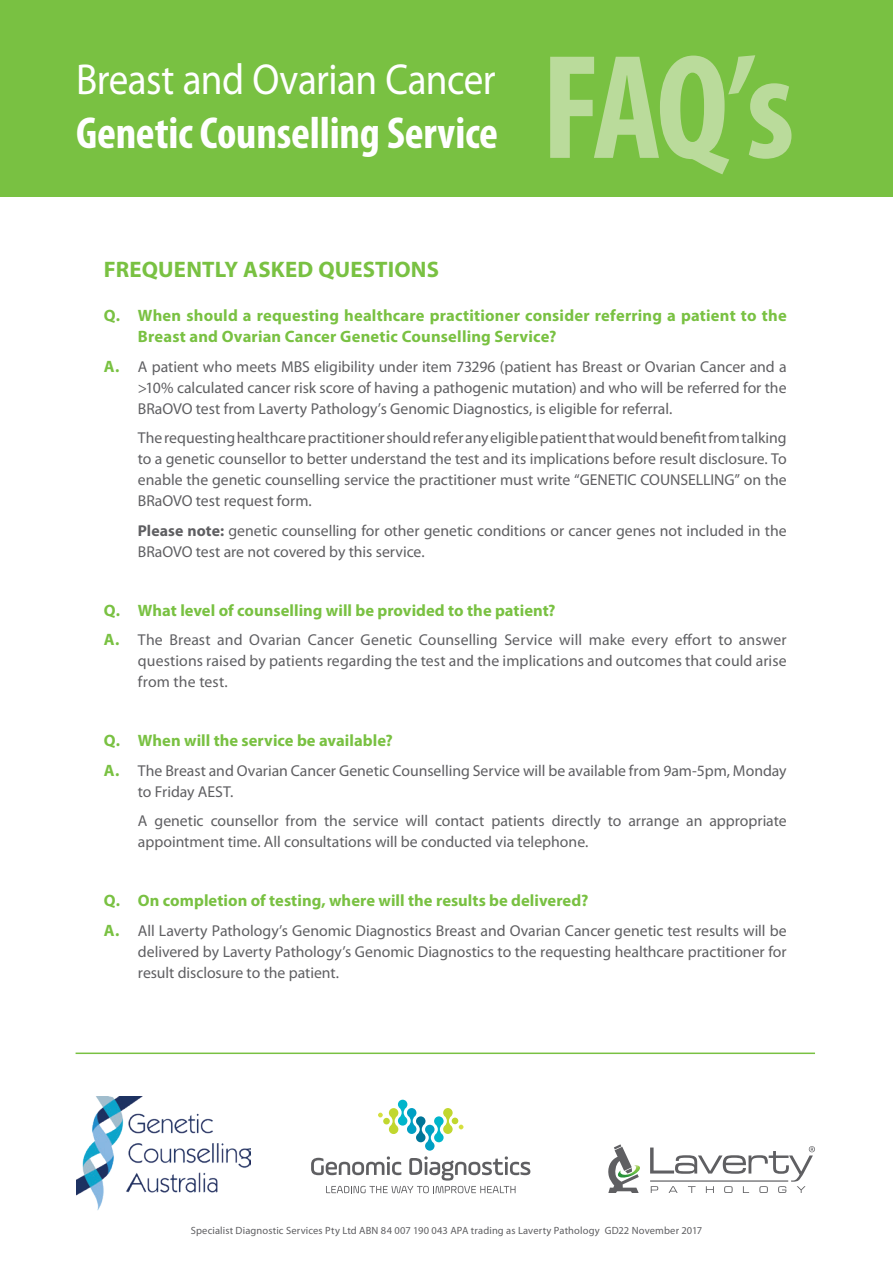
<style>
.page{position:relative;width:893px;height:1263px;background:#fff}
.page>*{position:absolute;margin:0;border:0;box-sizing:border-box;transform-origin:0 0}
.t1{font:700 condensed 150px "Myriad Pro";color:#badb9b}
.t2{font:700 condensed 45px "Myriad Pro";letter-spacing:-.005em;color:#fff}
.t3{font:43.5px "Myriad Pro";letter-spacing:-.015em;color:#fff;scale:.9 1}
.t4{font:700 22.5px "Myriad Pro";letter-spacing:.005em;color:#79c142}
.t5{font:700 16.5px/21px "Myriad Pro";letter-spacing:.01em;color:#79c142}
.t6{font:15.75px/21px "Myriad Pro";color:#5f5f62;text-align:justify}
.t7{font:10.5px "Myriad Pro";letter-spacing:.01em;color:#5f5f62}
.s1{font-weight:700;font-size:16.5px;color:#79c142}
.s2{font-weight:700}
</style>
<div class="page">
<div style="left:0;top:0;width:893px;height:196px;background:#79c142"></div>
<svg style="left:326px;top:1186px;width:189px;height:7px"></svg>
<svg style="left:311px;top:1100px;width:219px;height:80px"></svg>
<hr style="left:76px;top:1052px;width:739px;height:2px;background:#79c142">
<img style="left:76px;top:1097px;width:174px;height:114px">
<svg style="left:608px;top:1144px;width:32px;height:49px"></svg>
<svg style="left:650px;top:1146px;width:165px;height:47px"></svg>
<p class="t3" style="left:76px;top:53px;width:468px">Breast and Ovarian Cancer</p>
<p class="t2" style="left:76px;top:105px;width:424px">Genetic Counselling Service</p>
<p class="t1" style="left:541px;top:14px;width:255px">FAQ’s</p>
<p class="t4" style="left:104px;top:255px;width:337px">FREQUENTLY ASKED QUESTIONS</p>
<p class="t5" style="left:138px;top:304px;width:650px;text-indent:-34px">Q. When should a requesting healthcare practitioner consider referring a patient to the<br>Breast and Ovarian Cancer Genetic Counselling Service?</p>
<p class="t6" style="left:138px;top:355px;width:650px;text-indent:-34px"><span class="s1">A.</span> A patient who meets MBS eligibility under item 73296 (patient has Breast or Ovarian Cancer and a &gt;10% calculated cancer risk score of having a pathogenic mutation) and who will be referred for the BRaOVO test from Laverty Pathology’s Genomic Diagnostics, is eligible for referral.</p>
<p class="t6" style="left:138px;top:427px;width:650px">The requesting healthcare practitioner should refer any eligible patient that would benefit from talking to a genetic counsellor to better understand the test and its implications before result disclosure. To enable the genetic counselling service the practitioner must write “GENETIC COUNSELLING” on the BRaOVO test request form.</p>
<p class="t6" style="left:138px;top:519px;width:650px"><span class="s2">Please note:</span> genetic counselling for other genetic conditions or cancer genes not included in the<br>BRaOVO test are not covered by this service.</p>
<p class="t5" style="left:104px;top:599px;width:453px">Q. What level of counselling will be provided to the patient?</p>
<p class="t6" style="left:138px;top:629px;width:650px;text-indent:-34px"><span class="s1">A.</span> The Breast and Ovarian Cancer Genetic Counselling Service will make every effort to answer questions raised by patients regarding the test and the implications and outcomes that could arise from the test.</p>
<p class="t5" style="left:104px;top:729px;width:290px">Q. When will the service be available?</p>
<p class="t6" style="left:138px;top:760px;width:650px;text-indent:-34px"><span class="s1">A.</span> The Breast and Ovarian Cancer Genetic Counselling Service will be available from 9am-5pm, Monday to Friday AEST.</p>
<p class="t6" style="left:138px;top:810px;width:650px">A genetic counsellor from the service will contact patients directly to arrange an appropriate appointment time. All consultations will be conducted via telephone.</p>
<p class="t5" style="left:104px;top:889px;width:486px">Q. On completion of testing, where will the results be delivered?</p>
<p class="t6" style="left:138px;top:920px;width:650px;text-indent:-34px"><span class="s1">A.</span> All Laverty Pathology’s Genomic Diagnostics Breast and Ovarian Cancer genetic test results will be delivered by Laverty Pathology’s Genomic Diagnostics to the requesting healthcare practitioner for result disclosure to the patient.</p>
<p class="t7" style="left:191px;top:1224px;width:513px">Specialist Diagnostic Services Pty Ltd ABN 84 007 190 043 APA trading as Laverty Pathology GD22 November 2017</p>
</div>
